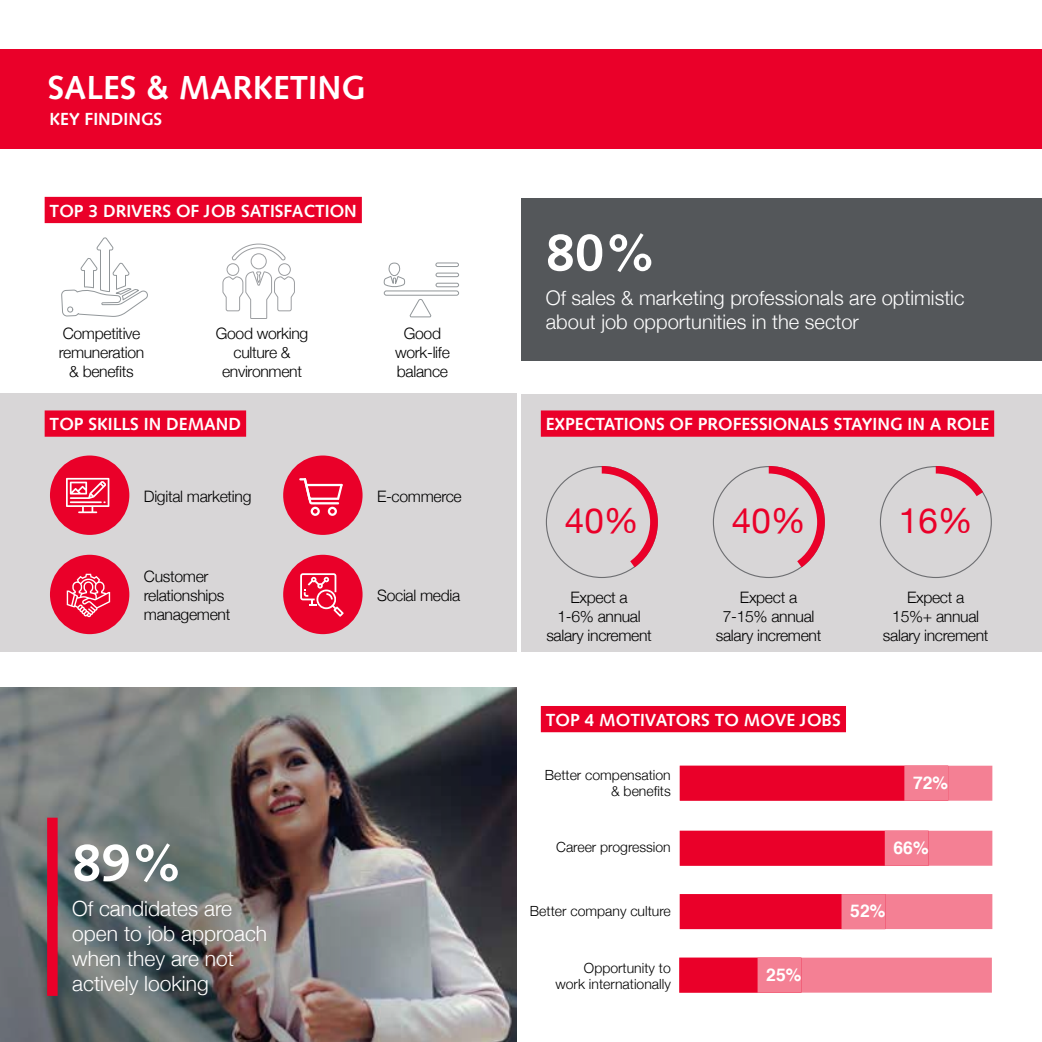
<style>
.page{position:relative;width:1042px;height:1042px;background:#fff}
.page>*{position:absolute;margin:0;border:0;box-sizing:border-box;transform-origin:0 0}
.t1{font:157.15px "Chartwell Pies";color:#ea0029}
.t2{font:700 52.5px "Syntax";color:#fff}
.t3{font:35px "Helvetica Neue";color:#ea0029}
.t4{font:700 33.25px "Syntax";color:#fff}
.t5{font:300 21px/25.2px "Helvetica Neue";color:#fff}
.t6{font:300 20.12px/24.2px "Helvetica Neue";color:#fff}
.t7{font:700 17.5px "Syntax";color:#fff}
.t8{font:700 17.5px "Helvetica";color:#fff}
.t9{font:300 15.75px/19.2px "Helvetica Neue";letter-spacing:-.02em;color:#000;text-align:center}
.t10{font:300 14px/15.8px "Helvetica Neue";color:#000;text-align:right}
</style>
<div class="page">
<div style="left:0;top:50px;width:1042px;height:99px;background:#ea0029"></div>
<div style="left:0;top:394px;width:516px;height:258px;background:#d8d6d7"></div>
<div style="left:521px;top:394px;width:520px;height:257px;background:#d8d6d7"></div>
<div style="left:521px;top:198px;width:520px;height:163px;background:#54575a"></div>
<img style="left:0;top:687px;width:516px;height:355px">
<div style="left:680px;top:766px;width:312px;height:35px;background:#f48094"></div>
<div style="left:680px;top:766px;width:268px;height:35px;background:#ea0029"></div>
<div style="left:904px;top:766px;width:44px;height:35px;background:#f48094"></div>
<div style="left:680px;top:831px;width:312px;height:35px;background:#f48094"></div>
<div style="left:680px;top:831px;width:248px;height:35px;background:#ea0029"></div>
<div style="left:885px;top:831px;width:43px;height:35px;background:#f48094"></div>
<div style="left:680px;top:894px;width:312px;height:35px;background:#f48094"></div>
<div style="left:680px;top:894px;width:205px;height:35px;background:#ea0029"></div>
<div style="left:841px;top:894px;width:44px;height:35px;background:#f48094"></div>
<div style="left:679px;top:957px;width:313px;height:35px;background:#f48094"></div>
<div style="left:679px;top:957px;width:122px;height:35px;background:#ea0029"></div>
<div style="left:757px;top:957px;width:44px;height:35px;background:#f48094"></div>
<div style="left:47px;top:817px;width:11px;height:88px;background:#ea0029"></div>
<div style="left:47px;top:895px;width:11px;height:101px;background:#ea0029"></div>
<div style="left:541px;top:706px;width:305px;height:26px;background:#ea0029"></div>
<div style="left:45px;top:197px;width:317px;height:26px;background:#ea0029"></div>
<div style="left:541px;top:410px;width:453px;height:27px;background:#ea0029"></div>
<div style="left:50px;top:455px;width:79px;height:80px;background:#ea0029;border-radius:50%"></div>
<svg style="left:66px;top:478px;width:43px;height:35px"></svg>
<div style="left:283px;top:455px;width:79px;height:80px;background:#ea0029;border-radius:50%"></div>
<svg style="left:299px;top:478px;width:44px;height:38px"></svg>
<div style="left:50px;top:555px;width:79px;height:79px;background:#ea0029;border-radius:50%"></div>
<svg style="left:67px;top:574px;width:43px;height:43px"></svg>
<div style="left:283px;top:555px;width:79px;height:79px;background:#ea0029;border-radius:50%"></div>
<svg style="left:300px;top:573px;width:44px;height:44px"></svg>
<div style="left:45px;top:410px;width:201px;height:27px;background:#ea0029"></div>
<svg style="left:61px;top:237px;width:87px;height:80px"></svg>
<svg style="left:222px;top:244px;width:73px;height:75px"></svg>
<svg style="left:384px;top:262px;width:75px;height:56px"></svg>
<h3 class="t4" style="left:48px;top:68px;width:319px">SALES &amp; MARKETING</h3>
<p class="t7" style="left:50px;top:109px;width:114px">KEY FINDINGS</p>
<p class="t7" style="left:50px;top:201px;width:306px">TOP 3 DRIVERS OF JOB SATISFACTION</p>
<p class="t9" style="left:59px;top:322px;width:87px">Competitive remuneration &amp; benefits</p>
<p class="t9" style="left:216px;top:322px;width:94px">Good working culture &amp; environment</p>
<p class="t7" style="left:50px;top:414px;width:57px">TOP SKILL</p>
<p class="t7" style="left:130px;top:414px;width:112px">S IN DEMAN D</p>
<p class="t9" style="left:395px;top:322px;width:56px">Good work-life balance</p>
<p class="t9" style="left:144px;top:485px;width:109px">Digital marketing</p>
<p class="t9" style="left:377px;top:486px;width:86px">E-commerce</p>
<p class="t9" style="left:144px;top:565px;width:88px;text-align:left">Customer relationships management</p>
<h2 class="t2" style="left:72px;top:832px;width:112px">89%</h2>
<h3 class="t5" style="left:72px;top:894px;width:196px">Of candidates are open to job approach when they are not actively looking</h3>
<p class="t9" style="left:377px;top:585px;width:85px">Social media</p>
<h2 class="t2" style="left:546px;top:222px;width:112px">80%</h2>
<p class="t6" style="left:546px;top:284px;width:420px">Of sales &amp; marketing professionals are optimistic about job opportunities in the sector</p>
<p class="t7" style="left:546px;top:414px;width:59px">EXPECTATI</p>
<p class="t7" style="left:629px;top:414px;width:170px">ONS OF PROFESSIONAL</p>
<p class="t7" style="left:820px;top:414px;width:63px">S STAYING</p>
<p class="t7" style="left:907px;top:414px;width:73px">IN A ROLE</p>
<h1 class="t1" style="left:538px;top:436px;width:463px">404016</h1>
<h3 class="t3" style="left:565px;top:496px;width:75px">40%</h3>
<h3 class="t3" style="left:732px;top:496px;width:75px">40%</h3>
<h3 class="t3" style="left:899px;top:496px;width:75px">16%</h3>
<p class="t9" style="left:546px;top:586px;width:107px">Expect a<br>1-6% annual salary increment</p>
<p class="t9" style="left:716px;top:586px;width:107px">Expect a<br>7-15% annual salary increment</p>
<p class="t9" style="left:883px;top:586px;width:107px">Expect a<br>15%+ annual salary increment</p>
<p class="t7" style="left:546px;top:710px;width:297px">TOP 4 MOTIVATORS TO MOVE JOBS</p>
<p class="t10" style="left:545px;top:766px;width:128px">Better compensation &amp; benefits</p>
<p class="t10" style="left:556px;top:838px;width:116px">Career progression</p>
<p class="t8" style="left:913px;top:768px;width:37px">72%</p>
<p class="t8" style="left:893px;top:833px;width:37px">66%</p>
<p class="t10" style="left:530px;top:902px;width:142px">Better company culture</p>
<p class="t10" style="left:555px;top:959px;width:117px">Opportunity to work internationally</p>
<p class="t8" style="left:766px;top:960px;width:37px">25%</p>
<p class="t8" style="left:850px;top:897px;width:37px">52%</p>
</div>
